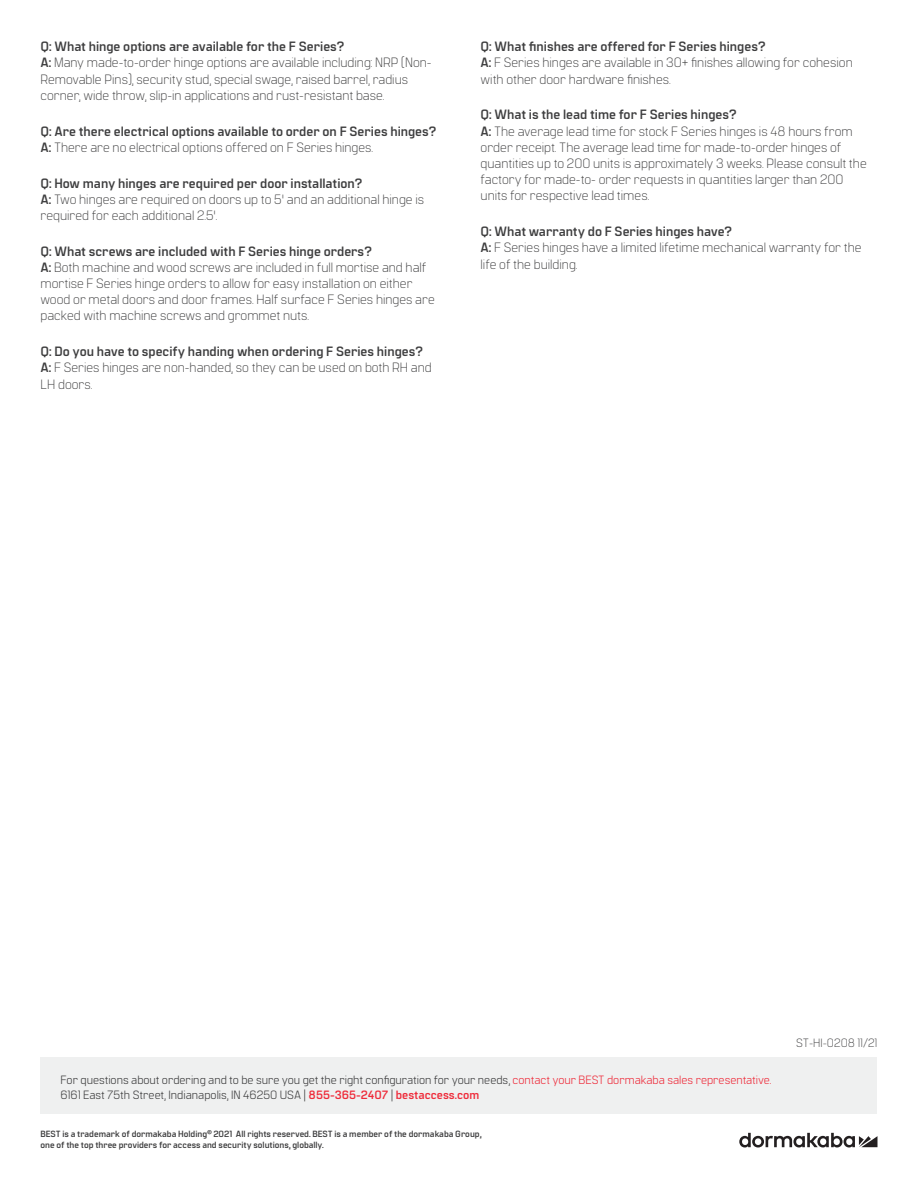
<style>
.page{position:relative;width:918px;height:1188px;background:#fff}
.page>*{position:absolute;margin:0;border:0;box-sizing:border-box;transform-origin:0 0}
.Answer{font:300 13.5px/16.2px "Manifold CF";color:#3e3e3f}
.Question{font:700 13.5px "Manifold CF";color:#3e3e3f}
.t1{font:12px/15px "Manifold CF";color:#3e3e3f}
.Disclaimer{font:300 12px "Manifold CF";color:#3e3e3f}
.t2{font:700 9px/10.8px "Manifold CF";color:#3e3e3f}
.s1{font-weight:700}
.s2{color:#ee2c3b}
.s3{font-weight:700;color:#ee2c3b}
</style>
<div class="page">
<div style="left:40px;top:1058px;width:838px;height:56px;background:#eff0f0"></div>
<svg style="left:739px;top:1133px;width:138px;height:15px"></svg>
<p class="Question" style="left:40px;top:39px;width:305px">Q: What hinge options are available for the F Series?</p>
<p class="Answer" style="left:40px;top:55px;width:393px"><span class="s1">A:</span> Many made-to-order hinge options are available including: NRP (Non-<br>Removable Pins), security stud, special swage, raised barrel, radius corner, wide throw, slip-in applications and rust-resistant base.</p>
<p class="Question" style="left:40px;top:123px;width:397px">Q: Are there electrical options available to order on F Series hinges?</p>
<p class="Answer" style="left:40px;top:139px;width:334px"><span class="s1">A:</span> There are no electrical options offered on F Series hinges.</p>
<p class="Question" style="left:40px;top:175px;width:323px">Q: How many hinges are required per door installation?</p>
<p class="Answer" style="left:40px;top:191px;width:385px"><span class="s1">A:</span> Two hinges are required on doors up to 5' and an additional hinge is required for each additional 2.5'.</p>
<p class="Question" style="left:40px;top:243px;width:333px">Q: What screws are included with F Series hinge orders?</p>
<p class="Answer" style="left:40px;top:259px;width:396px"><span class="s1">A:</span> Both machine and wood screws are included in full mortise and half mortise F Series hinge orders to allow for easy installation on either wood or metal doors and door frames. Half surface F Series hinges are</p>
<p class="Answer" style="left:40px;top:308px;width:270px">packed with machine screws and grommet nuts.</p>
<p class="Question" style="left:40px;top:344px;width:384px">Q: Do you have to specify handing when ordering F Series hinges?</p>
<p class="Answer" style="left:40px;top:360px;width:393px"><span class="s1">A:</span> F Series hinges are non-handed, so they can be used on both RH and<br>LH doors.</p>
<p class="Question" style="left:481px;top:39px;width:286px">Q: What finishes are offered for F Series hinges?</p>
<p class="Answer" style="left:481px;top:55px;width:374px"><span class="s1">A:</span> F Series hinges are available in 30+ finishes allowing for cohesion with other door hardware finishes.</p>
<p class="Question" style="left:481px;top:107px;width:258px">Q: What is the lead time for F Series hinges?</p>
<p class="Answer" style="left:481px;top:123px;width:388px"><span class="s1">A:</span> The average lead time for stock F Series hinges is 48 hours from order receipt. The average lead time for made-to-order hinges of quantities up to 200 units is approximately 3 weeks. Please consult the factory for made-to- order requests in quantities larger than 200</p>
<p class="Answer" style="left:481px;top:188px;width:170px">units for respective lead times.</p>
<p class="Question" style="left:481px;top:224px;width:253px">Q: What warranty do F Series hinges have?</p>
<p class="Answer" style="left:481px;top:240px;width:383px"><span class="s1">A:</span> F Series hinges have a limited lifetime mechanical warranty for the life of the building.</p>
<p class="Disclaimer" style="left:796px;top:1036px;width:83px">ST-HI-0208 11/21</p>
<p class="t1" style="left:60px;top:1073px;width:713px">For questions about ordering and to be sure you get the right configuration for your needs, <span class="s2">contact your BEST dormakaba sales representative.<br></span>6161 East 75th Street, Indianapolis, IN 46250 USA | <span class="s3">855-365-2407</span> | <span class="s3">bestaccess.com</span></p>
<p class="t2" style="left:40px;top:1129px;width:443px">BEST is a trademark of dormakaba Holding<sup>©</sup> 2021 All rights reserved. BEST is a member of the dormakaba Group, one of the top three providers for access and security solutions, globally.</p>
</div>
